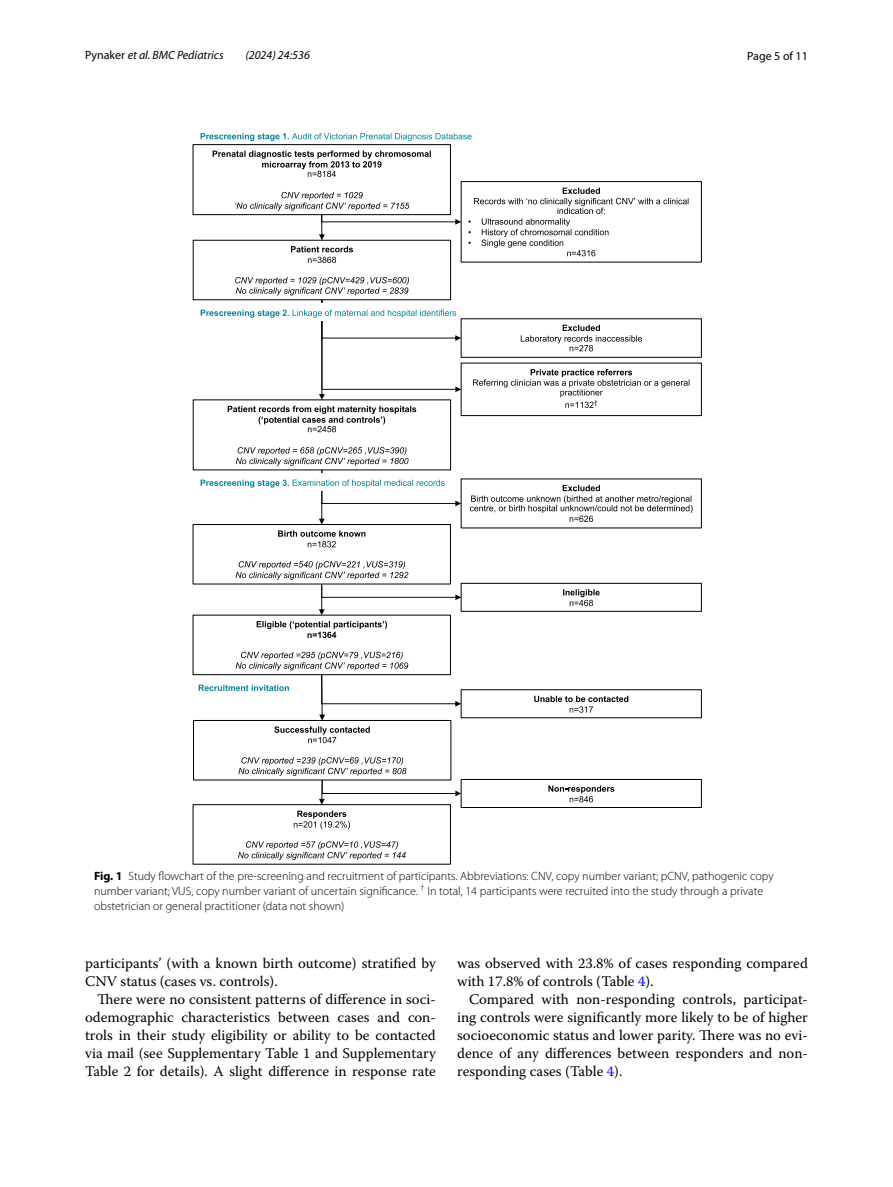
<style>
.page{position:relative;width:893px;height:1187px;background:#fff}
.page>*{position:absolute;margin:0;border:0;box-sizing:border-box;transform-origin:0 0}
.t1{font:14.7px/18px "Warnock Pro";color:#000}
.t2{font:300 12px/15px "Myriad Pro";color:#000}
.t3{font:italic 12px "Myriad Pro";color:#000}
.t4{font:12px "Myriad Pro";color:#000}
.s1{font-style:normal}
.s2{font-weight:700}
.s3{color:#00f}
</style>
<div class="page">
<svg style="left:201px;top:133px;width:271px;height:8px"></svg>
<svg style="left:291px;top:246px;width:62px;height:17px"></svg>
<div style="left:461px;top:181px;width:241px;height:81px;border:1px solid #000"></div>
<svg style="left:468px;top:188px;width:220px;height:68px"></svg>
<div style="left:193px;top:144px;width:258px;height:71px;border:1px solid #000"></div>
<svg style="left:213px;top:150px;width:218px;height:27px"></svg>
<svg style="left:235px;top:192px;width:226px;height:48px"></svg>
<svg style="left:228px;top:406px;width:188px;height:26px"></svg>
<div style="left:193px;top:524px;width:258px;height:60px;border:1px solid #000"></div>
<svg style="left:278px;top:530px;width:87px;height:17px"></svg>
<svg style="left:201px;top:277px;width:260px;height:123px"></svg>
<div style="left:461px;top:318px;width:241px;height:40px;border:1px solid #000"></div>
<svg style="left:521px;top:325px;width:121px;height:26px"></svg>
<svg style="left:470px;top:485px;width:223px;height:37px"></svg>
<div style="left:461px;top:583px;width:241px;height:28px;border:1px solid #000"></div>
<svg style="left:563px;top:589px;width:37px;height:17px"></svg>
<svg style="left:257px;top:621px;width:130px;height:17px"></svg>
<svg style="left:236px;top:561px;width:225px;height:54px"></svg>
<div style="left:461px;top:362px;width:241px;height:54px;border:1px solid #000"></div>
<svg style="left:473px;top:369px;width:216px;height:39px"></svg>
<div style="left:461px;top:779px;width:241px;height:28px;border:1px solid #000"></div>
<svg style="left:548px;top:785px;width:66px;height:17px"></svg>
<div style="left:193px;top:804px;width:258px;height:60px;border:1px solid #000"></div>
<svg style="left:294px;top:810px;width:56px;height:19px"></svg>
<svg style="left:238px;top:841px;width:168px;height:19px"></svg>
<div style="left:193px;top:720px;width:258px;height:60px;border:1px solid #000"></div>
<svg style="left:274px;top:726px;width:96px;height:17px"></svg>
<svg style="left:534px;top:695px;width:94px;height:17px"></svg>
<svg style="left:201px;top:447px;width:260px;height:77px"></svg>
<svg style="left:199px;top:651px;width:262px;height:69px"></svg>
<svg style="left:238px;top:757px;width:223px;height:47px"></svg>
<p class="t3" style="left:85px;top:48px;width:140px"><span class="s1">Pynaker</span> et al. BMC Pediatrics</p>
<p class="t3" style="left:245px;top:48px;width:66px">(2024) 24:536</p>
<p class="t4" style="left:747px;top:48px;width:62px">Page 5 of 11</p>
<p class="t2" style="left:94px;top:868px;width:681px"><span class="s2">Fig. 1</span> Study flowchart of the pre-screening and recruitment of participants. Abbreviations: CNV, copy number variant; pCNV, pathogenic copy number variant; VUS, copy number variant of uncertain significance. <sup>†</sup> In total, 14 participants were recruited into the study through a private obstetrician or general practitioner (data not shown)</p>
<p class="t1" style="left:85px;top:953px;width:352px">participants’ (with a known birth outcome) stratified by<br>CNV status (cases vs. controls).</p>
<p class="t1" style="left:85px;top:989px;width:352px;text-align:justify;text-indent:12px">There were no consistent patterns of difference in soci&shy;odemographic characteristics between cases and con&shy;trols in their study eligibility or ability to be contacted via mail (see Supplementary Table 1 and Supplementary Table 2 for details). A slight difference in response rate</p>
<p class="t1" style="left:457px;top:953px;width:352px">was observed with 23.8% of cases responding compared with 17.8% of controls (Table <span class="s3">4</span>).</p>
<p class="t1" style="left:457px;top:989px;width:352px;text-align:justify;text-indent:12px">Compared with non-responding controls, participat&shy;ing controls were significantly more likely to be of higher socioeconomic status and lower parity. There was no evi&shy;dence of any differences between responders and non&shy;responding cases (Table <span class="s3">4</span>).</p>
</div>
